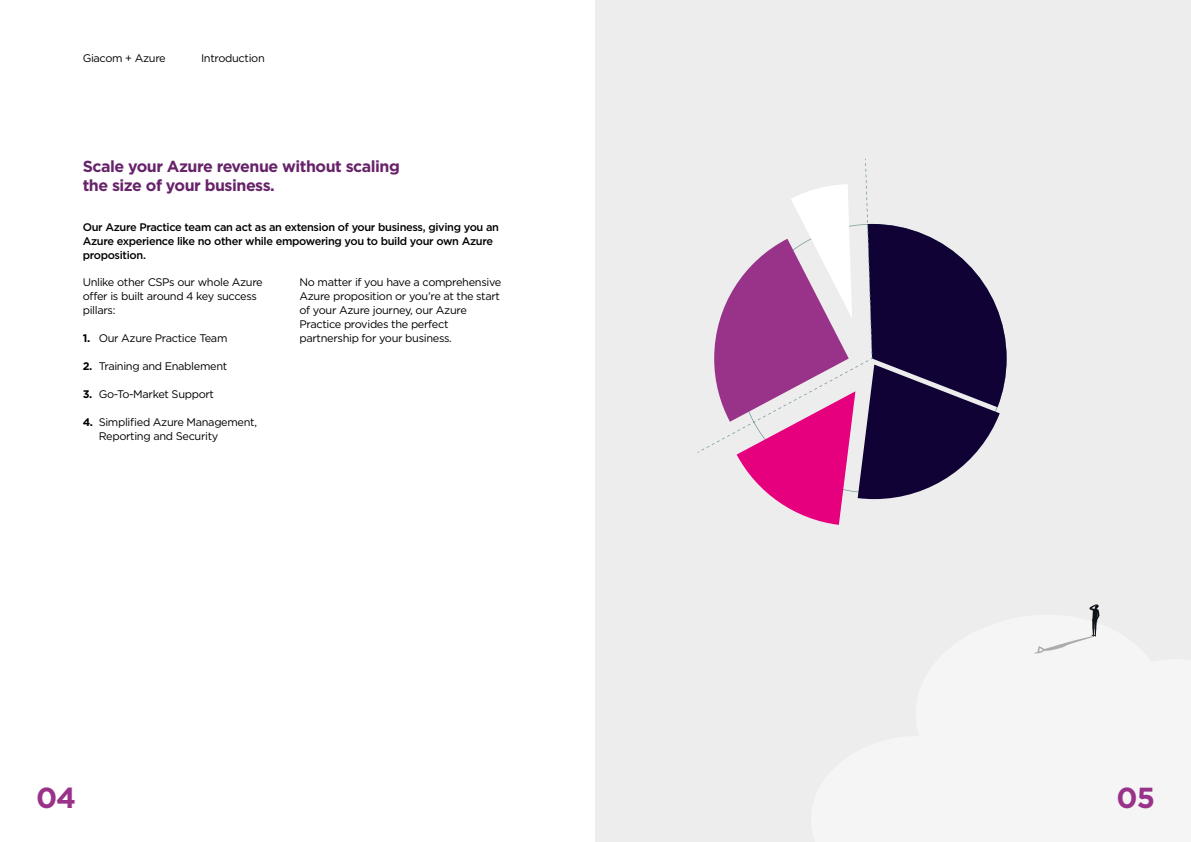
<style>
.page{position:relative;width:1191px;height:842px;background:#fff}
.page>*{position:absolute;margin:0;border:0;box-sizing:border-box;transform-origin:0 0}
.t1{font:700 29px "Gotham";color:#99338a}
.t2{font:700 16px/19px "Gotham";letter-spacing:-.03em;color:#67236a}
.t3{font:11px/14px "Gotham";letter-spacing:-.03em;color:#000}
.t4{font:500 11px/14px "Gotham";letter-spacing:-.03em;color:#000}
.s1{font-weight:700}
</style>
<div class="page">
<div style="left:595px;top:0;width:596px;height:842px;background:#ededed"></div>
<svg style="left:1035px;top:604px;width:64px;height:49px"></svg>
<svg style="left:697px;top:159px;width:309px;height:366px"></svg>
<p class="t3" style="left:83px;top:51px;width:85px">Giacom + Azure</p>
<p class="t3" style="left:201px;top:51px;width:65px">Introduction</p>
<h2 class="t2" style="left:83px;top:156px;width:319px">Scale your Azure revenue without scaling the size of your business.</h2>
<p class="t4" style="left:83px;top:219px;width:418px">Our Azure Practice team can act as an extension of your business, giving you an<br>Azure experience like no other while empowering you to build your own Azure proposition.</p>
<p class="t3" style="left:83px;top:275px;width:182px">Unlike other CSPs our whole Azure offer is built around 4 key success pillars:</p>
<p class="t3" style="left:83px;top:331px;width:146px"><span class="s1">1.</span> Our Azure Practice Team</p>
<p class="t3" style="left:83px;top:359px;width:146px"><span class="s1">2.</span> Training and Enablement</p>
<p class="t3" style="left:83px;top:387px;width:133px"><span class="s1">3.</span> Go-To-Market Support</p>
<p class="t3" style="left:99px;top:415px;width:160px;text-indent:-16px"><span class="s1">4.</span> Simplified Azure Management,<br>Reporting and Security</p>
<p class="t3" style="left:299px;top:275px;width:203px">No matter if you have a comprehensive Azure proposition or you’re at the start of your Azure journey, our Azure Practice provides the perfect partnership for your business.</p>
<h1 class="t1" style="left:36px;top:778px;width:42px">04</h1>
<h1 class="t1" style="left:1116px;top:778px;width:40px">05</h1>
</div>
